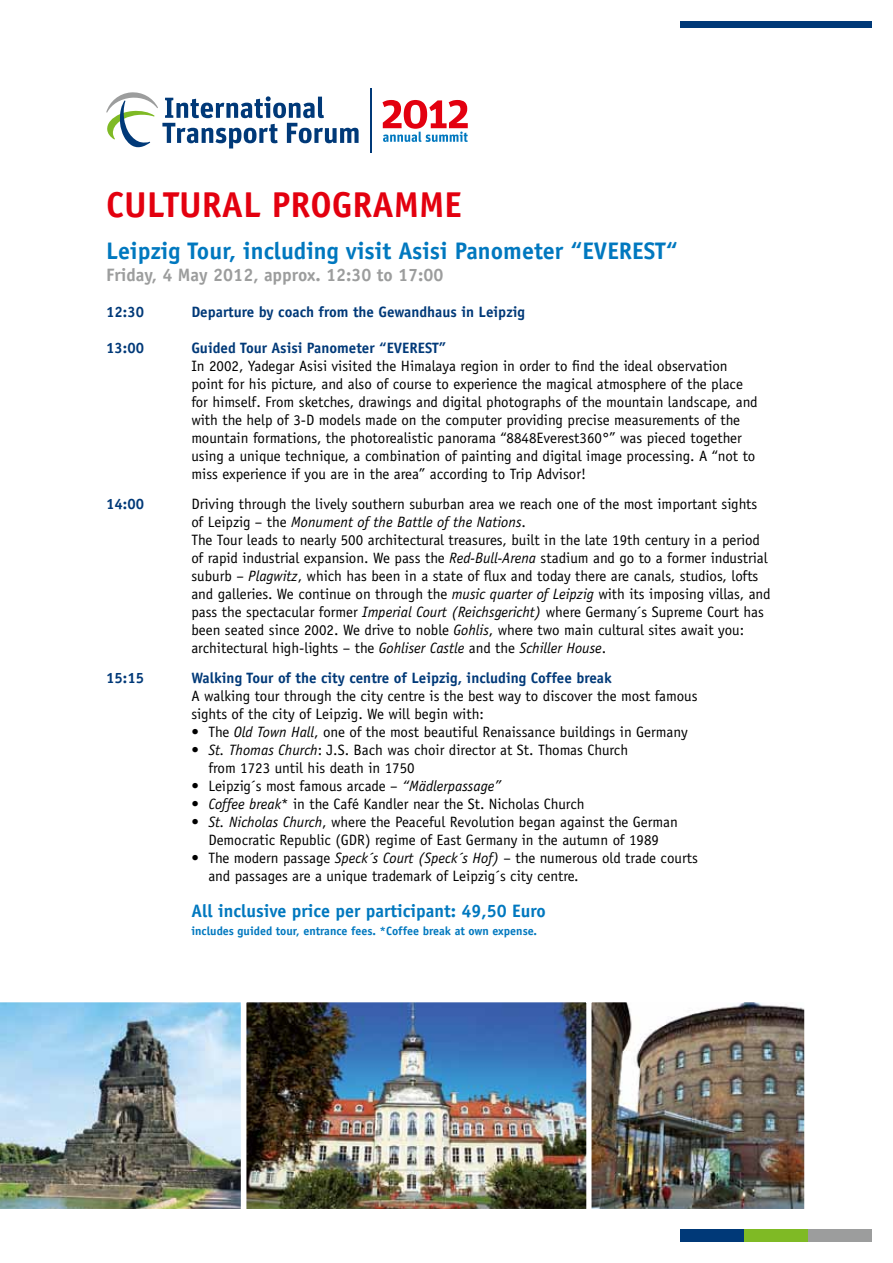
<style>
.page{position:relative;width:893px;height:1263px;background:#fff}
.page>*{position:absolute;margin:0;border:0;box-sizing:border-box;transform-origin:0 0}
.t1{font:700 36px "Officina Sans Std";color:#e3000f}
.t2{font:700 24px "Officina Sans Std";color:#0078bf}
.t3{font:700 18px "Officina Sans Std";color:#0078bf}
.t4{font:700 18px "Officina Sans Std";color:#9c9d9d}
.t5{font:15px/18px "Officina Sans Std";color:#000}
.t6{font:700 15px "Officina Sans Std";color:#003978}
.t7{font:700 12px "Officina Sans Std";color:#0078bf}
.s1{font-style:italic}
</style>
<div class="page">
<svg style="left:106px;top:92px;width:253px;height:56px"></svg>
<hr style="left:370px;top:89px;width:2px;height:64px;background:#003978">
<svg style="left:382px;top:100px;width:86px;height:42px"></svg>
<div style="left:680px;top:21px;width:192px;height:7px;background:#003978"></div>
<div style="left:680px;top:1229px;width:192px;height:13px;background:#003978"></div>
<div style="left:805px;top:1229px;width:67px;height:13px;background:#9c9d9d"></div>
<div style="left:744px;top:1229px;width:64px;height:13px;background:#7fba25"></div>
<img style="left:247px;top:1003px;width:338px;height:205px">
<div style="left:243px;top:999px;width:346px;height:213px;border:3px solid #fff"></div>
<img style="left:592px;top:1003px;width:211px;height:205px">
<div style="left:588px;top:999px;width:219px;height:213px;border:3px solid #fff"></div>
<img style="left:0;top:999px;width:244px;height:213px">
<h1 class="t1" style="left:106px;top:183px;width:357px">CULTURAL PROGRAMME</h1>
<h2 class="t2" style="left:106px;top:236px;width:573px">Leipzig Tour, including visit Asisi Panometer “EVEREST“</h2>
<p class="t4" style="left:106px;top:264px;width:339px">Friday, 4 May 2012, approx. 12:30 to 17:00</p>
<p class="t6" style="left:106px;top:303px;width:39px">12:30</p>
<p class="t6" style="left:191px;top:303px;width:335px">Departure by coach from the Gewandhaus in Leipzig</p>
<p class="t6" style="left:106px;top:339px;width:39px">13:00</p>
<p class="t6" style="left:191px;top:339px;width:257px">Guided Tour Asisi Panometer “EVEREST”</p>
<p class="t5" style="left:191px;top:357px;width:568px">In 2002, Yadegar Asisi visited the Himalaya region in order to find the ideal observation point for his picture, and also of course to experience the magical atmosphere of the place for himself. From sketches, drawings and digital photographs of the mountain landscape, and with the help of 3-D models made on the computer providing precise measurements of the mountain formations, the photorealistic panorama “8848Everest360°” was pieced together using a unique technique, a combination of painting and digital image processing. A “not to miss experience if you are in the area” according to Trip Advisor!</p>
<p class="t6" style="left:106px;top:495px;width:39px">14:00</p>
<p class="t5" style="left:191px;top:495px;width:581px">Driving through the lively southern suburban area we reach one of the most important sights of Leipzig – the <span class="s1">Monument of the Battle of the Nations</span>.<br>The Tour leads to nearly 500 architectural treasures, built in the late 19th century in a period of rapid industrial expansion. We pass the <span class="s1">Red-Bull-Arena</span> stadium and go to a former industrial suburb – <span class="s1">Plagwitz</span>, which has been in a state of flux and today there are canals, studios, lofts and galleries. We continue on through the <span class="s1">music quarter of Leipzig</span> with its imposing villas, and pass the spectacular former <span class="s1">Imperial Court (Reichsgericht)</span> where Germany´s Supreme Court has been seated since 2002. We drive to noble <span class="s1">Gohlis</span>, where two main cultural sites await you: architectural high-lights – the <span class="s1">Gohliser Castle</span> and the <span class="s1">Schiller House</span>.</p>
<p class="t6" style="left:106px;top:669px;width:39px">15:15</p>
<p class="t6" style="left:191px;top:669px;width:422px">Walking Tour of the city centre of Leipzig, including Coffee break</p>
<p class="t5" style="left:191px;top:687px;width:508px">A walking tour through the city centre is the best way to discover the most famous sights of the city of Leipzig. We will begin with:</p>
<p class="t5" style="left:191px;top:723px;width:498px">• The <span class="s1">Old Town Hall</span>, one of the most beautiful Renaissance buildings in Germany</p>
<p class="t5" style="left:208px;top:741px;width:421px;text-indent:-17px">• <span class="s1">St. Thomas Church</span>: J.S. Bach was choir director at St. Thomas Church from 1723 until his death in 1750</p>
<p class="t5" style="left:191px;top:777px;width:311px">• Leipzig´s most famous arcade – <span class="s1">“Mädlerpassage”</span></p>
<p class="t5" style="left:191px;top:795px;width:395px">• <span class="s1">Coffee break</span>* in the Café Kandler near the St. Nicholas Church</p>
<p class="t5" style="left:191px;top:813px;width:488px;text-align:center">• <span class="s1">St. Nicholas Church</span>, where the Peaceful Revolution began against the German<br>Democratic Republic (GDR) regime of East Germany in the autumn of 1989</p>
<p class="t5" style="left:208px;top:849px;width:491px;text-indent:-17px">• The modern passage <span class="s1">Speck´s Court (Speck´s Hof)</span> – the numerous old trade courts and passages are a unique trademark of Leipzig´s city centre.</p>
<p class="t3" style="left:191px;top:900px;width:356px">All inclusive price per participant: 49,50 Euro</p>
<p class="t7" style="left:191px;top:923px;width:347px">includes guided tour, entrance fees. *Coffee break at own expense.</p>
</div>
